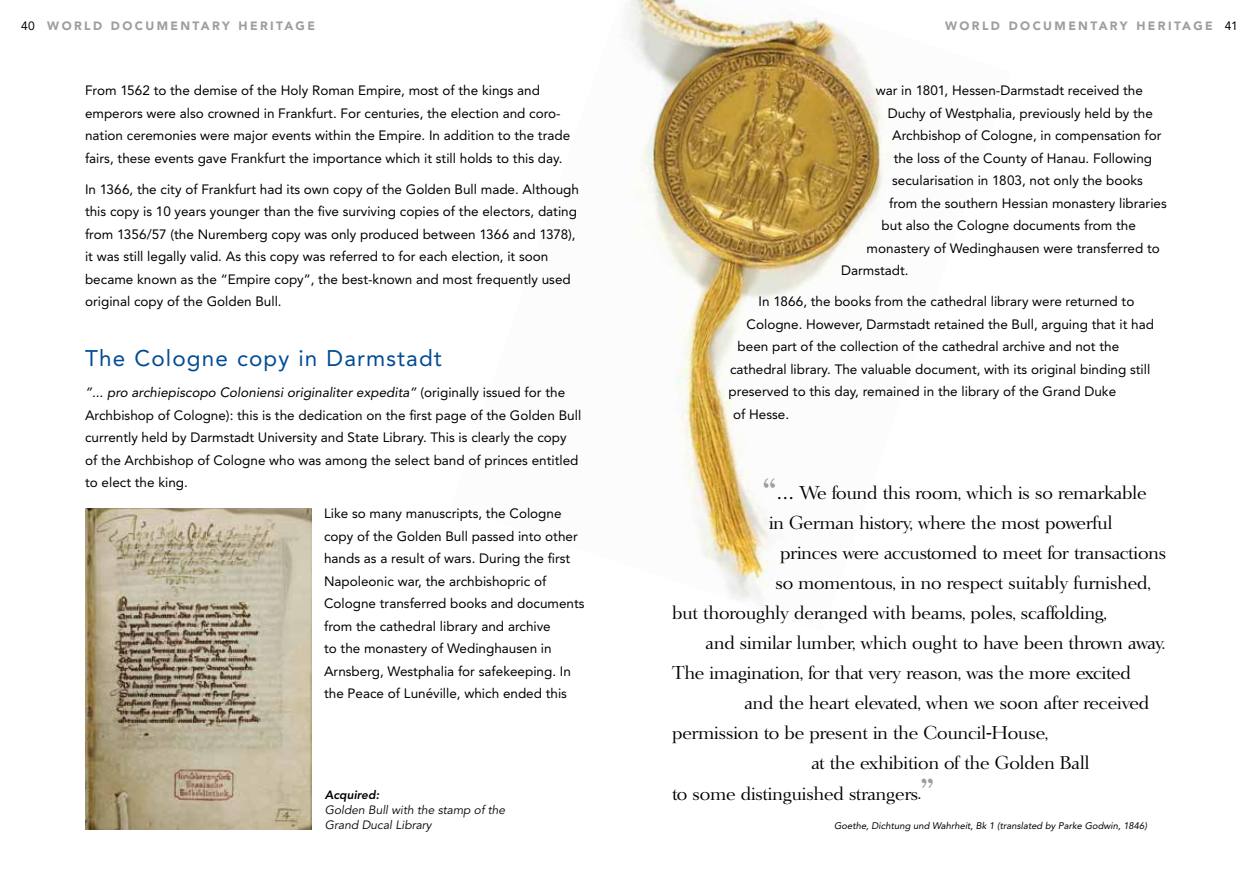
<style>
.page{position:relative;width:1259px;height:893px;background:#fff}
.page>*{position:absolute;margin:0;border:0;box-sizing:border-box;transform-origin:0 0}
.t1{font:45px "Lingwood Serial";color:#9c9e9f}
.t2{font:22.5px "Avenir";letter-spacing:.05em;color:#004b95}
.t3{font:18px/30px "Lingwood Serial";color:#000}
.t4{font:13.5px/22.5px "Avenir";color:#000}
.t5{font:900 12px "Avenir";letter-spacing:.2em;color:#9c9e9f}
.t6{font:italic 12px/15px "Avenir";color:#000}
.t7{font:italic 800 12px "Avenir";color:#000}
.t8{font:italic 9.45px "Avenir";color:#000}
.s1{font-weight:400;color:#000}
.s2{font-style:italic}
</style>
<div class="page">
<img style="left:626px;top:0;width:259px;height:606px">
<img style="left:85px;top:509px;width:226px;height:320px">
<p class="t5" style="left:21px;top:19px;width:294px"><span class="s1">40</span> WORLD DOCUMENTARY HERITAGe</p>
<p class="t5" style="left:945px;top:19px;width:294px">WORLD DOCUMENTARY HERITAGe <span class="s1">41</span></p>
<p class="t4" style="left:85px;top:79px;width:487px">From 1562 to the demise of the Holy Roman Empire, most of the kings and emperors were also crowned in Frankfurt. For centuries, the election and coro&shy;nation ceremonies were major events within the Empire. In addition to the trade fairs, these events gave Frankfurt the importance which it still holds to this day.</p>
<p class="t4" style="left:85px;top:178px;width:495px">In 1366, the city of Frankfurt had its own copy of the Golden Bull made. Although this copy is 10 years younger than the five surviving copies of the electors, dating from 1356/57 (the Nuremberg copy was only produced between 1366 and 1378), it was still legally valid. As this copy was referred to for each election, it soon became known as the “Empire copy”, the best-known and most frequently used original copy of the Golden Bull.</p>
<h2 class="t2" style="left:85px;top:345px;width:358px">The Cologne copy in Darmstadt</h2>
<p class="t4" style="left:85px;top:381px;width:498px"><span class="s2">”... pro archiepiscopo Coloniensi originaliter expedita”</span> (originally issued for the Archbishop of Cologne): this is the dedication on the first page of the Golden Bull currently held by Darmstadt University and State Library. This is clearly the copy of the Archbishop of Cologne who was among the select band of princes entitled to elect the king.</p>
<p class="t4" style="left:324px;top:502px;width:262px">Like so many manuscripts, the Cologne copy of the Golden Bull passed into other hands as a result of wars. During the first Napoleonic war, the archbishopric of Cologne transferred books and documents from the cathedral library and archive<br>to the monastery of Wedinghausen in Arnsberg, Westphalia for safekeeping. In the Peace of Lunéville, which ended this</p>
<p class="t7" style="left:325px;top:788px;width:56px">Acquired:</p>
<p class="t6" style="left:325px;top:803px;width:182px">Golden Bull with the stamp of the<br>Grand Ducal Library</p>
<p class="t4" style="left:875px;top:79px;width:269px">war in 1801, Hessen-Darmstadt received the</p>
<p class="t4" style="left:887px;top:102px;width:267px">Duchy of Westphalia, previously held by the</p>
<p class="t4" style="left:892px;top:124px;width:271px">Archbishop of Cologne, in compensation for</p>
<p class="t4" style="left:893px;top:147px;width:260px">the loss of the County of Hanau. Following</p>
<p class="t4" style="left:892px;top:169px;width:252px">secularisation in 1803, not only the books</p>
<p class="t4" style="left:889px;top:192px;width:279px">from the southern Hessian monastery libraries</p>
<p class="t4" style="left:881px;top:214px;width:256px">but also the Cologne documents from the</p>
<p class="t4" style="left:866px;top:237px;width:295px">monastery of Wedinghausen were transferred to</p>
<p class="t4" style="left:841px;top:259px;width:69px">Darmstadt.</p>
<p class="t4" style="left:758px;top:290px;width:377px">In 1866, the books from the cathedral library were returned to</p>
<p class="t4" style="left:746px;top:313px;width:409px">Cologne. However, Darmstadt retained the Bull, arguing that it had</p>
<p class="t4" style="left:737px;top:335px;width:383px">been part of the collection of the cathedral archive and not the</p>
<p class="t4" style="left:730px;top:358px;width:422px">cathedral library. The valuable document, with its original binding still</p>
<p class="t4" style="left:728px;top:380px;width:389px">preserved to this day, remained in the library of the Grand Duke</p>
<p class="t4" style="left:733px;top:403px;width:58px">of Hesse.</p>
<h1 class="t1" style="left:762px;top:467px;width:16px">“</h1>
<h3 class="t3" style="left:769px;top:478px;width:379px;text-indent:8px">… We found this room, which is so remarkable in German history, where the most powerful</h3>
<h3 class="t3" style="left:780px;top:538px;width:388px">princes were accustomed to meet for transactions</h3>
<h3 class="t3" style="left:775px;top:568px;width:376px">so momentous, in no respect suitably furnished,</h3>
<h3 class="t3" style="left:672px;top:598px;width:436px">but thoroughly deranged with beams, poles, scaffolding,</h3>
<h3 class="t3" style="left:705px;top:628px;width:461px">and similar lumber, which ought to have been thrown away.</h3>
<h3 class="t3" style="left:672px;top:658px;width:460px">The imagination, for that very reason, was the more excited</h3>
<h3 class="t3" style="left:744px;top:688px;width:406px">and the heart elevated, when we soon after received</h3>
<h3 class="t3" style="left:672px;top:718px;width:377px">permission to be present in the Council-House,</h3>
<h3 class="t3" style="left:811px;top:748px;width:279px">at the exhibition of the Golden Ball</h3>
<h3 class="t3" style="left:672px;top:778px;width:250px">to some distinguished strangers.</h3>
<h1 class="t1" style="left:920px;top:767px;width:16px">”</h1>
<p class="t8" style="left:834px;top:821px;width:314px">Goethe, Dichtung und Wahrheit, Bk 1 (translated by Parke Godwin, 1846)</p>
</div>
